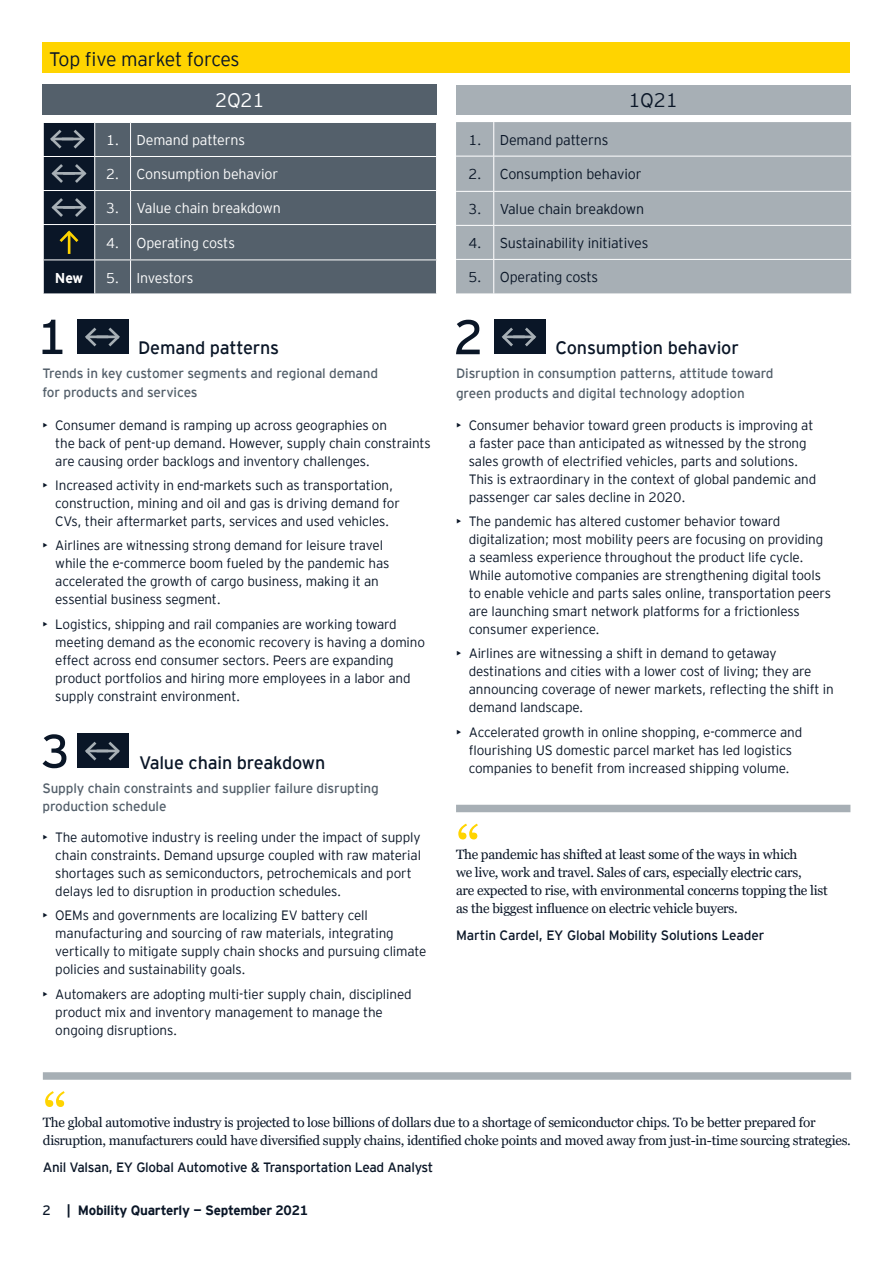
<style>
.page{position:relative;width:893px;height:1263px;background:#fff}
.page>*{position:absolute;margin:0;border:0;box-sizing:border-box;transform-origin:0 0}
.t1{font:60px "Georgia Pro";color:#ffd400}
.t2{font:300 19.5px "EY Interstate";letter-spacing:-.015em;color:#0a1627}
.t3{font:300 19.5px "EY Interstate";color:#fff}
.t4{font:18px "EY Interstate";letter-spacing:-.01em;color:#0a1627}
.t5{font:300 14.25px "EY Interstate";letter-spacing:-.01em;color:#0a1627}
.t6{font:300 14.25px "EY Interstate";letter-spacing:-.01em;color:#fff}
.t7{font:700 14.25px "EY Interstate";color:#fff}
.t8{font:300 13.5px/18px "EY Interstate";letter-spacing:-.01em;color:#0a1627}
.t9{font:13.5px/18px "Georgia Pro";letter-spacing:-.02em;color:#0a1627}
.t10{font:13.5px/18.8px "EY Interstate";letter-spacing:-.01em;color:#54606b}
.t11{font:13.5px "EY Interstate";letter-spacing:-.02em;color:#0a1627}
.t12{font:700 13.5px "EY Interstate";letter-spacing:-.02em;color:#0a1627}
.s1{font-weight:400}
</style>
<div class="page">
<div style="left:456px;top:122px;width:37px;height:172px;background:#a7afb5"></div>
<div style="left:494px;top:122px;width:357px;height:172px;background:#a7afb5"></div>
<hr style="left:494px;top:156px;width:357px;height:1px;background:#fff">
<hr style="left:494px;top:191px;width:357px;height:1px;background:#fff">
<hr style="left:494px;top:225px;width:357px;height:1px;background:#fff">
<hr style="left:494px;top:259px;width:357px;height:1px;background:#fff">
<hr style="left:456px;top:156px;width:37px;height:1px;background:#fff">
<hr style="left:456px;top:191px;width:37px;height:1px;background:#fff">
<hr style="left:456px;top:225px;width:37px;height:1px;background:#fff">
<hr style="left:456px;top:259px;width:38px;height:1px;background:#fff">
<div style="left:456px;top:85px;width:394px;height:29px;background:#a7afb5"></div>
<div style="left:43px;top:43px;width:807px;height:30px;background:#ffd400"></div>
<div style="left:95px;top:123px;width:341px;height:171px;background:#54606b"></div>
<hr style="left:130px;top:123px;width:1px;height:33px;background:#fff">
<hr style="left:95px;top:156px;width:36px;height:1px;background:#fff">
<hr style="left:131px;top:156px;width:306px;height:1px;background:#fff">
<hr style="left:130px;top:157px;width:1px;height:33px;background:#fff">
<hr style="left:95px;top:190px;width:36px;height:1px;background:#fff">
<hr style="left:131px;top:190px;width:306px;height:1px;background:#fff">
<hr style="left:130px;top:191px;width:1px;height:33px;background:#fff">
<hr style="left:95px;top:224px;width:36px;height:1px;background:#fff">
<hr style="left:131px;top:224px;width:306px;height:1px;background:#fff">
<hr style="left:130px;top:225px;width:1px;height:35px;background:#fff">
<hr style="left:95px;top:260px;width:36px;height:1px;background:#fff">
<hr style="left:131px;top:260px;width:306px;height:1px;background:#fff">
<hr style="left:130px;top:260px;width:1px;height:34px;background:#fff">
<div style="left:43px;top:84px;width:394px;height:30px;background:#54606b"></div>
<svg style="left:43px;top:122px;width:52px;height:172px"></svg>
<svg style="left:43px;top:320px;width:19px;height:34px"></svg>
<div style="left:77px;top:319px;width:52px;height:35px;background:#0a1627"></div>
<svg style="left:85px;top:327px;width:14px;height:20px"></svg>
<hr style="left:97px;top:335px;width:21px;height:3px;background:#a7afb5">
<svg style="left:106px;top:327px;width:14px;height:20px"></svg>
<div style="left:456px;top:805px;width:394px;height:7px;background:#a7afb5"></div>
<div style="left:43px;top:1072px;width:808px;height:8px;background:#a7afb5"></div>
<svg style="left:456px;top:320px;width:24px;height:34px"></svg>
<div style="left:494px;top:319px;width:51px;height:35px;background:#0a1627"></div>
<svg style="left:501px;top:327px;width:15px;height:20px"></svg>
<hr style="left:513px;top:335px;width:21px;height:3px;background:#a7afb5">
<svg style="left:522px;top:327px;width:15px;height:20px"></svg>
<svg style="left:43px;top:734px;width:23px;height:34px"></svg>
<div style="left:77px;top:733px;width:52px;height:35px;background:#0a1627"></div>
<svg style="left:85px;top:741px;width:14px;height:20px"></svg>
<hr style="left:97px;top:750px;width:21px;height:2px;background:#a7afb5">
<svg style="left:106px;top:741px;width:14px;height:20px"></svg>
<h2 class="t2" style="left:49px;top:45px;width:192px">Top five market forces</h2>
<h2 class="t3" style="left:215px;top:86px;width:51px">2Q21</h2>
<p class="t6" style="left:106px;top:130px;width:140px">1. Demand patterns</p>
<p class="t6" style="left:106px;top:164px;width:174px">2. Consumption behavior</p>
<p class="t6" style="left:106px;top:198px;width:176px">3. Value chain breakdown</p>
<p class="t6" style="left:106px;top:233px;width:130px">4. Operating costs</p>
<p class="t7" style="left:55px;top:267px;width:30px">New</p>
<p class="t6" style="left:106px;top:267px;width:89px">5. Investors</p>
<h3 class="t4" style="left:138px;top:335px;width:143px">Demand patterns</h3>
<p class="t10" style="left:43px;top:363px;width:337px">Trends in key customer segments and regional demand for products and services</p>
<p class="t8" style="left:55px;top:415px;width:377px;text-indent:-13px">• Consumer demand is ramping up across geographies on<br>the back of pent-up demand. However, supply chain constraints are causing order backlogs and inventory challenges.</p>
<p class="t8" style="left:55px;top:475px;width:346px;text-indent:-13px">• Increased activity in end-markets such as transportation, construction, mining and oil and gas is driving demand for<br>CVs, their aftermarket parts, services and used vehicles.</p>
<p class="t8" style="left:55px;top:536px;width:336px;text-indent:-13px">• Airlines are witnessing strong demand for leisure travel while the e-commerce boom fueled by the pandemic has accelerated the growth of cargo business, making it an essential business segment.</p>
<p class="t8" style="left:55px;top:614px;width:371px;text-indent:-13px">• Logistics, shipping and rail companies are working toward meeting demand as the economic recovery is having a domino effect across end consumer sectors. Peers are expanding product portfolios and hiring more employees in a labor and supply constraint environment.</p>
<h3 class="t4" style="left:139px;top:749px;width:188px">Value chain breakdown</h3>
<p class="t10" style="left:43px;top:778px;width:338px">Supply chain constraints and supplier failure disrupting production schedule</p>
<p class="t8" style="left:55px;top:827px;width:367px;text-indent:-13px">• The automotive industry is reeling under the impact of supply chain constraints. Demand upsurge coupled with raw material shortages such as semiconductors, petrochemicals and port delays led to disruption in production schedules.</p>
<p class="t8" style="left:55px;top:905px;width:373px;text-indent:-13px">• OEMs and governments are localizing EV battery cell manufacturing and sourcing of raw materials, integrating vertically to mitigate supply chain shocks and pursuing climate policies and sustainability goals.</p>
<p class="t8" style="left:55px;top:984px;width:358px;text-indent:-13px">• Automakers are adopting multi-tier supply chain, disciplined product mix and inventory management to manage the ongoing disruptions.</p>
<h1 class="t1" style="left:43px;top:1081px;width:26px">“</h1>
<h2 class="t2" style="left:628px;top:87px;width:51px">1Q21</h2>
<p class="t5" style="left:468px;top:130px;width:141px">1. Demand patterns</p>
<p class="t5" style="left:468px;top:164px;width:175px">2. Consumption behavior</p>
<p class="t5" style="left:468px;top:199px;width:177px">3. Value chain breakdown</p>
<p class="t5" style="left:468px;top:233px;width:181px">4. Sustainability initiatives</p>
<p class="t5" style="left:468px;top:267px;width:131px">5. Operating costs</p>
<h3 class="t4" style="left:556px;top:335px;width:185px">Consumption behavior</h3>
<p class="t10" style="left:456px;top:363px;width:319px;line-height:19.5px">Disruption in consumption patterns, attitude toward green products and digital technology adoption</p>
<p class="t8" style="left:469px;top:415px;width:349px;text-indent:-13px">• Consumer behavior toward green products is improving at a faster pace than anticipated as witnessed by the strong sales growth of electrified vehicles, parts and solutions.<br>This is extraordinary in the context of global pandemic and passenger car sales decline in 2020.</p>
<p class="t8" style="left:469px;top:511px;width:364px;text-indent:-13px">• The pandemic has altered customer behavior toward digitalization; most mobility peers are focusing on providing a seamless experience throughout the product life cycle.<br>While automotive companies are strengthening digital tools to enable vehicle and parts sales online, transportation peers are launching smart network platforms for a frictionless consumer experience.</p>
<p class="t8" style="left:469px;top:644px;width:366px;text-indent:-13px">• Airlines are witnessing a shift in demand to getaway destinations and cities with a lower cost of living; they are announcing coverage of newer markets, reflecting the shift in demand landscape.</p>
<p class="t8" style="left:456px;top:722px;width:348px;text-align:center">• Accelerated growth in online shopping, e-commerce and flourishing US domestic parcel market has led logistics</p>
<p class="t8" style="left:469px;top:758px;width:322px">companies to benefit from increased shipping volume.</p>
<h1 class="t1" style="left:456px;top:813px;width:26px">“</h1>
<p class="t9" style="left:456px;top:846px;width:373px">The pandemic has shifted at least some of the ways in which<br>we live, work and travel. Sales of cars, especially electric cars,<br>are expected to rise, with environmental concerns topping the list as the biggest influence on electric vehicle buyers.</p>
<p class="t11" style="left:456px;top:926px;width:310px">Martin Cardel, EY Global Mobility Solutions Leader</p>
<p class="t9" style="left:43px;top:1113px;width:810px">The global automotive industry is projected to lose billions of dollars due to a shortage of semiconductor chips. To be better prepared for disruption, manufacturers could have diversified supply chains, identified choke points and moved away from just-in-time sourcing strategies.</p>
<p class="t11" style="left:43px;top:1157px;width:392px">Anil Valsan, EY Global Automotive &amp; Transportation Lead Analyst</p>
<p class="t12" style="left:43px;top:1200px;width:267px"><span class="s1">2</span> | Mobility Quarterly — September 2021</p>
</div>
